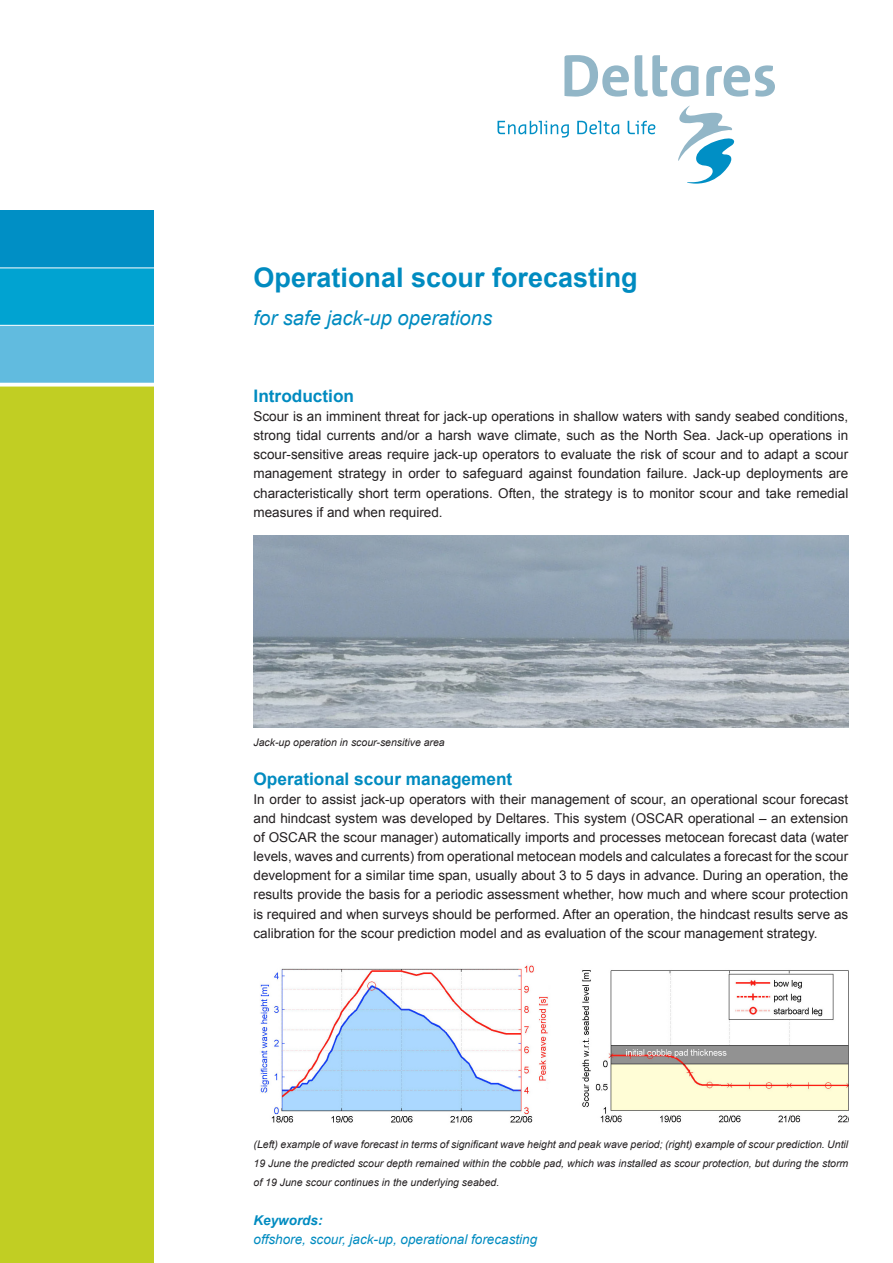
<style>
.page{position:relative;width:893px;height:1263px;background:#fff}
.page>*{position:absolute;margin:0;border:0;box-sizing:border-box;transform-origin:0 0}
.t1{font:700 27px "Arial";color:#008bc0}
.t2{font:italic 20.25px "Arial";color:#008bc0}
.t3{font:700 17.25px "Arial";color:#008bc0}
.t4{font:13.5px/19.2px "Arial";color:#231f20;text-align:justify}
.t5{font:italic 13.5px "Arial";color:#008bc0}
.t6{font:italic 700 13.5px "Arial";color:#008bc0}
.t7{font:italic 10.5px/19.2px "Arial";color:#231f20;text-align:justify}
</style>
<div class="page">
<img style="left:260px;top:965px;width:288px;height:158px">
<img style="left:582px;top:970px;width:266px;height:153px">
<img style="left:254px;top:536px;width:594px;height:191px">
<div style="left:0;top:381px;width:153px;height:882px;background:#c1ce23"></div>
<div style="left:0;top:210px;width:153px;height:58px;background:#008fc5"></div>
<div style="left:0;top:268px;width:153px;height:57px;background:#01a3d1"></div>
<div style="left:0;top:325px;width:153px;height:58px;background:#61bbdf"></div>
<hr style="left:0;top:268px;width:162px;height:1px;background:#fff">
<hr style="left:0;top:325px;width:162px;height:1px;background:#fff">
<svg style="left:497px;top:121px;width:72px;height:17px"></svg>
<svg style="left:577px;top:121px;width:42px;height:13px"></svg>
<svg style="left:628px;top:121px;width:27px;height:13px"></svg>
<svg style="left:564px;top:55px;width:211px;height:42px"></svg>
<svg style="left:678px;top:106px;width:57px;height:78px"></svg>
<svg style="left:0;top:383px;width:154px;height:4px"></svg>
<h1 class="t1" style="left:254px;top:260px;width:386px">Operational scour forecasting</h1>
<h2 class="t2" style="left:254px;top:305px;width:240px">for safe jack-up operations</h2>
<p class="t3" style="left:254px;top:384px;width:102px">Introduction</p>
<p class="t4" style="left:254px;top:407px;width:596px">Scour is an imminent threat for jack-up operations in shallow waters with sandy seabed conditions, strong tidal currents and/or a harsh wave climate, such as the North Sea. Jack-up operations in scour-sensitive areas require jack-up operators to evaluate the risk of scour and to adapt a scour management strategy in order to safeguard against foundation failure. Jack-up deployments are characteristically short term operations. Often, the strategy is to monitor scour and take remedial measures if and when required.</p>
<p class="t7" style="left:254px;top:733px;width:193px">Jack-up operation in scour-sensitive area</p>
<p class="t3" style="left:254px;top:767px;width:260px">Operational scour management</p>
<p class="t4" style="left:254px;top:789px;width:596px">In order to assist jack-up operators with their management of scour, an operational scour forecast and hindcast system was developed by Deltares. This system (OSCAR operational – an extension of OSCAR the scour manager) automatically imports and processes metocean forecast data (water levels, waves and currents) from operational metocean models and calculates a forecast for the scour development for a similar time span, usually about 3 to 5 days in advance. During an operation, the results provide the basis for a periodic assessment whether, how much and where scour protection is required and when surveys should be performed. After an operation, the hindcast results serve as calibration for the scour prediction model and as evaluation of the scour management strategy.</p>
<p class="t7" style="left:254px;top:1135px;width:596px">(Left) example of wave forecast in terms of significant wave height and peak wave period; (right) example of scour prediction. Until 19 June the predicted scour depth remained within the cobble pad, which was installed as scour protection, but during the storm of 19 June scour continues in the underlying seabed.</p>
<p class="t6" style="left:254px;top:1211px;width:71px">Keywords:</p>
<p class="t5" style="left:254px;top:1230px;width:285px">offshore, scour, jack-up, operational forecasting</p>
</div>
